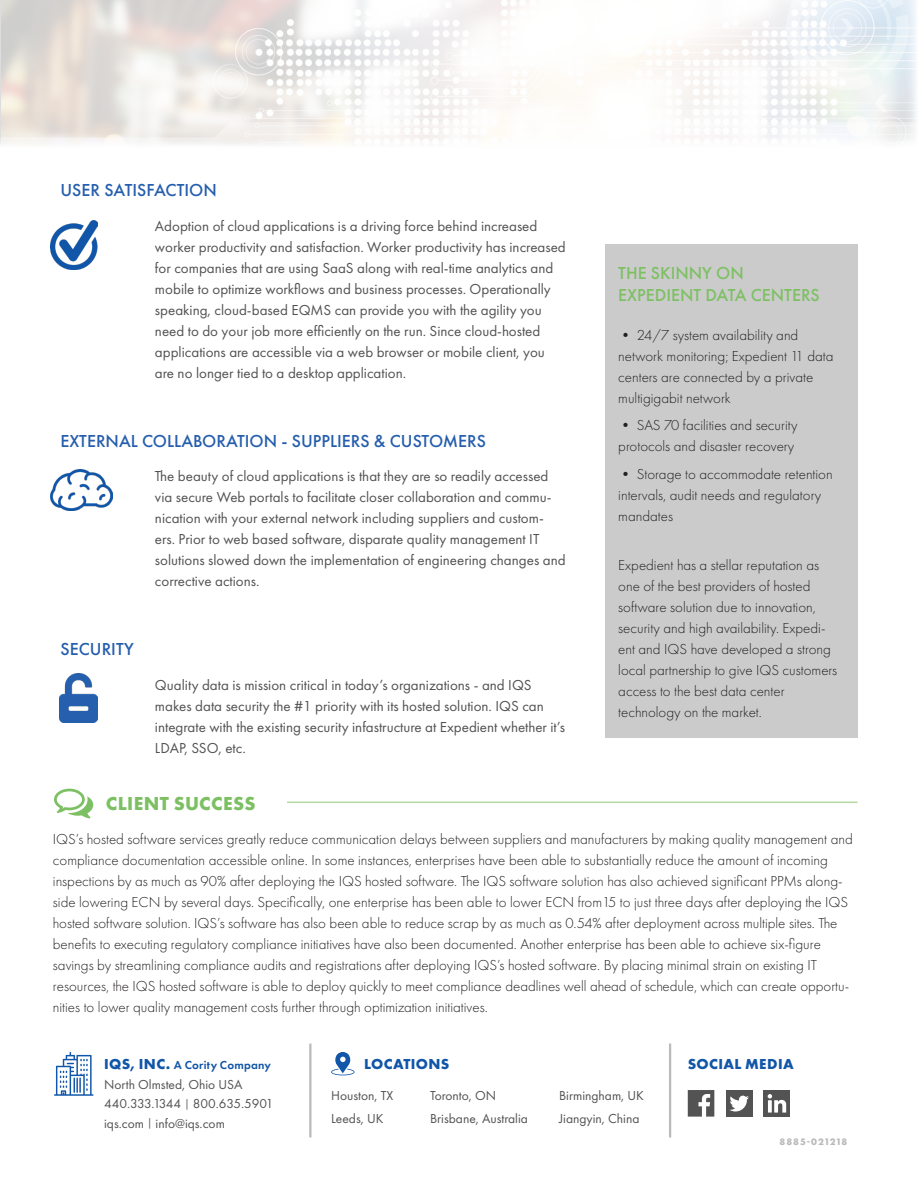
<style>
.page{position:relative;width:918px;height:1188px;background:#fff}
.page>*{position:absolute;margin:0;border:0;box-sizing:border-box;transform-origin:0 0}
.t1{font:700 19.5px "Futura PT";letter-spacing:.015em;color:#7dc063}
.Body{font:500 18px "Futura PT";color:#255ead}
.t2{font:500 18px "Futura PT";color:#7dc063}
.t3{font:300 15px/21px "Futura PT";color:#231f20}
.Body-2{font:15px/21px "Futura PT";color:#525252}
.t4{font:700 15px "Futura PT";letter-spacing:.02em;color:#1156a8}
.t5{font:13.5px/19.5px "Futura PT";color:#525252}
.t6{font:600 12px "Futura PT";letter-spacing:.02em;color:#1156a8}
.t7{font:700 9.75px "Futura PT";letter-spacing:.055em;color:#bababa}
.s1{font-weight:700;font-size:15px}
.s2{font-size:10.5px}
</style>
<div class="page">
<svg style="left:54px;top:1052px;width:40px;height:44px"></svg>
<hr style="left:309px;top:1044px;width:3px;height:93px;background:#bababa">
<hr style="left:669px;top:1044px;width:2px;height:93px;background:#bababa">
<svg style="left:331px;top:1052px;width:24px;height:23px"></svg>
<svg style="left:688px;top:1090px;width:26px;height:27px"></svg>
<div style="left:764px;top:1090px;width:26px;height:27px;background:#525352"></div>
<svg style="left:768px;top:1094px;width:18px;height:19px"></svg>
<div style="left:726px;top:1090px;width:26px;height:27px;background:#525352"></div>
<svg style="left:729px;top:1096px;width:20px;height:16px"></svg>
<svg style="left:54px;top:789px;width:39px;height:29px"></svg>
<hr style="left:287px;top:802px;width:571px;height:1px;background:#7dc063">
<div style="left:605px;top:244px;width:253px;height:494px;background:#cbcbcb"></div>
<img style="left:50px;top:220px;width:47px;height:50px">
<img style="left:50px;top:469px;width:62px;height:41px">
<img style="left:60px;top:674px;width:37px;height:49px">
<img style="left:1px;top:0;width:915px;height:144px">
<p class="Body" style="left:60px;top:179px;width:158px">USER SATISFACTION</p>
<p class="Body-2" style="left:155px;top:215px;width:412px">Adoption of cloud applications is a driving force behind increased worker productivity and satisfaction. Worker productivity has increased for companies that are using SaaS along with real-time analytics and mobile to optimize workflows and business processes. Operationally speaking, cloud-based EQMS can provide you with the agility you need to do your job more efficiently on the run. Since cloud-hosted applications are accessible via a web browser or mobile client, you are no longer tied to a desktop application.</p>
<p class="Body" style="left:60px;top:430px;width:427px">EXTERNAL COLLABORATION - SUPPLIERS &amp; CUSTOMERS</p>
<p class="Body-2" style="left:155px;top:466px;width:412px">The beauty of cloud applications is that they are so readily accessed via secure Web portals to facilitate closer collaboration and commu&shy;nication with your external network including suppliers and custom&shy;ers. Prior to web based software, disparate quality management IT solutions slowed down the implementation of engineering changes and corrective actions.</p>
<p class="Body" style="left:60px;top:638px;width:75px">SECURITY</p>
<p class="Body-2" style="left:155px;top:674px;width:411px">Quality data is mission critical in today’s organizations - and IQS makes data security the #1 priority with its hosted solution. IQS can integrate with the existing security infastructure at Expedient whether it’s LDAP, SSO, etc.</p>
<p class="t2" style="left:618px;top:262px;width:127px">THE SKINNY ON</p>
<p class="t2" style="left:618px;top:284px;width:203px">EXPEDIENT DATA CENTERS</p>
<p class="t3" style="left:618px;top:324px;width:217px">• 24/7 system availability and network monitoring; Expedient 11 data centers are connected by a private multigigabit network</p>
<p class="t3" style="left:618px;top:415px;width:181px">• SAS 70 facilities and security protocols and disaster recovery</p>
<p class="t3" style="left:618px;top:464px;width:216px">• Storage to accommodate retention intervals, audit needs and regulatory mandates</p>
<p class="t3" style="left:618px;top:554px;width:220px">Expedient has a stellar reputation as one of the best providers of hosted software solution due to innovation, security and high availability. Expedi&shy;ent and IQS have developed a strong local partnership to give IQS customers access to the best data center technology on the market.</p>
<p class="t1" style="left:106px;top:791px;width:151px">CLIENT SUCCESS</p>
<p class="t3" style="left:53px;top:829px;width:801px">IQS’s hosted software services greatly reduce communication delays between suppliers and manufacturers by making quality management and compliance documentation accessible online. In some instances, enterprises have been able to substantially reduce the amount of incoming inspections by as much as 90% after deploying the IQS hosted software. The IQS software solution has also achieved significant PPMs along&shy;side lowering ECN by several days. Specifically, one enterprise has been able to lower ECN from15 to just three days after deploying the IQS hosted software solution. IQS’s software has also been able to reduce scrap by as much as 0.54% after deployment across multiple sites. The benefits to executing regulatory compliance initiatives have also been documented. Another enterprise has been able to achieve six-figure savings by streamlining compliance audits and registrations after deploying IQS’s hosted software. By placing minimal strain on existing IT resources, the IQS hosted software is able to deploy quickly to meet compliance deadlines well ahead of schedule, which can create opportu&shy;nities to lower quality management costs further through optimization initiatives.</p>
<p class="t6" style="left:104px;top:1058px;width:168px"><span class="s1">IQS, INC.</span> A Cority Company</p>
<p class="t5" style="left:104px;top:1075px;width:171px">North Olmsted, Ohio USA<br>440.333.1344 <span class="s2">|</span> 800.635.5901 iqs.com <span class="s2">|</span> info@iqs.com</p>
<p class="t4" style="left:364px;top:1055px;width:87px">LOCATIONS</p>
<p class="t4" style="left:688px;top:1055px;width:107px">SOCIAL MEDIA</p>
<p class="t5" style="left:331px;top:1086px;width:64px">Houston, TX</p>
<p class="t5" style="left:430px;top:1086px;width:68px">Toronto, ON</p>
<p class="t5" style="left:559px;top:1086px;width:86px">Birmingham, UK</p>
<p class="t5" style="left:331px;top:1109px;width:54px">Leeds, UK</p>
<p class="t5" style="left:430px;top:1109px;width:99px">Brisbane, Australia</p>
<p class="t5" style="left:559px;top:1109px;width:82px">Jiangyin, China</p>
<p class="t7" style="left:780px;top:1135px;width:69px">8885-021218</p>
</div>
